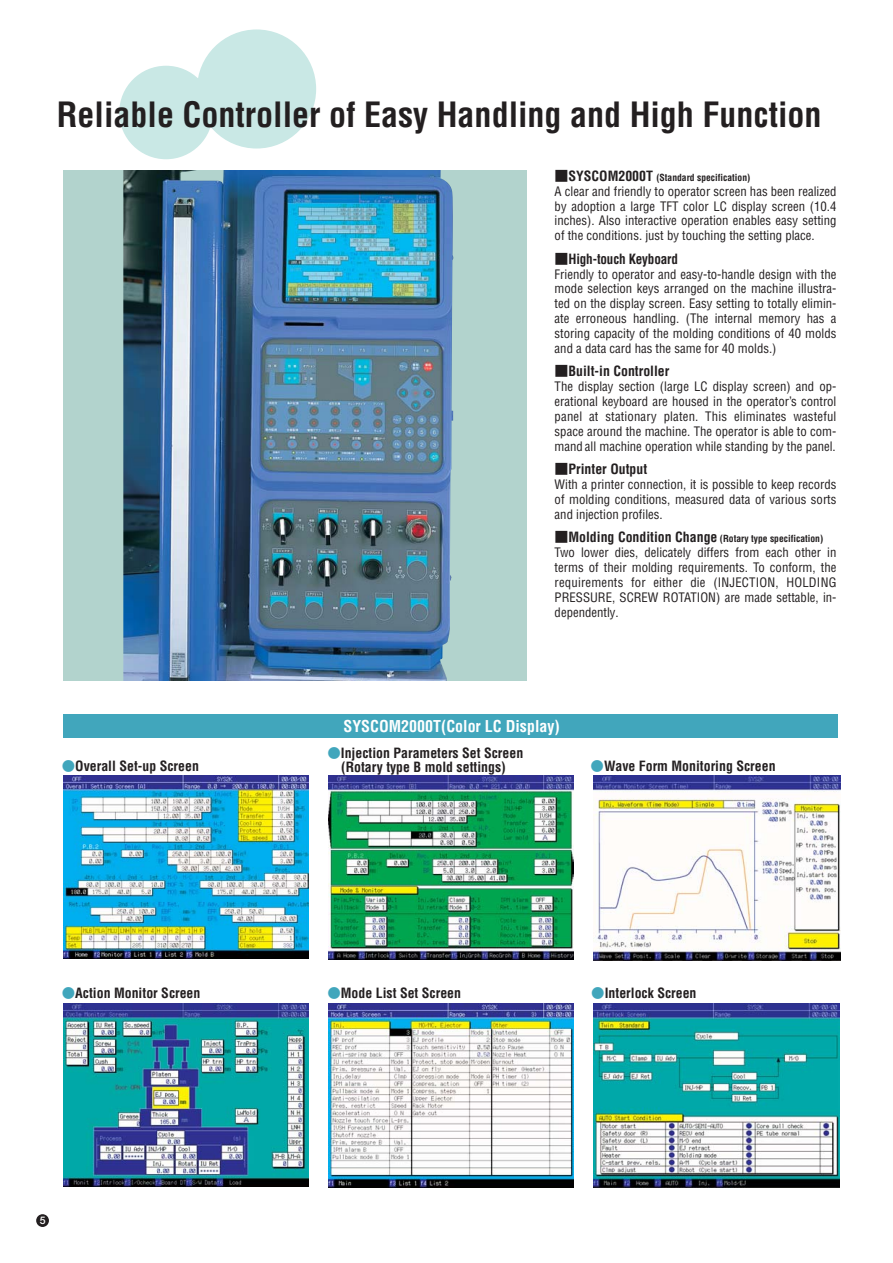
<style>
.page{position:relative;width:893px;height:1263px;background:#fff}
.page>*{position:absolute;margin:0;border:0;box-sizing:border-box;transform-origin:0 0}
.t1{font:700 condensed 34.05px "Helvetica";color:#231f20}
.t2{font:700 condensed 15.9px "Helvetica";color:#fff}
.t3{font:700 condensed 13.8px/13.8px "Helvetica";color:#231f20;text-align:center}
.t4{font:700 condensed 13.8px "Helvetica";color:#231f20;scale:.95 1}
.t5{font:condensed 12.75px/14.9px "Helvetica";color:#231f20;text-align:justify}
.t6{font:700 10.5px "Futo Go B101";color:#fff}
.t7{font:700 condensed 9.6px "Helvetica";color:#231f20}
.s1{font-family:"Futo Go B101";font-stretch:normal;font-size:13.8px}
.s2{font-size:13.8px}
.s3{font-family:"Futo Go B101";font-stretch:normal}
.s4{font-family:"Gothic MB101";font-stretch:normal;font-size:13.5px;color:#41a6bc}
</style>
<div class="page">
<div style="left:63px;top:714px;width:774px;height:24px;background:#41a6bc"></div>
<div style="left:64px;top:170px;width:463px;height:511px;background:#b2d3cd"></div>
<img style="left:123px;top:170px;width:330px;height:511px">
<img style="left:63px;top:775px;width:245px;height:184px">
<img style="left:328px;top:775px;width:246px;height:184px">
<img style="left:593px;top:776px;width:247px;height:184px">
<img style="left:593px;top:1004px;width:246px;height:184px">
<img style="left:328px;top:1004px;width:246px;height:184px">
<img style="left:63px;top:1004px;width:245px;height:183px">
<div style="left:119px;top:66px;width:94px;height:93px;background:#c9e8e5;border-radius:50%"></div>
<div style="left:197px;top:29px;width:119px;height:120px;background:#c9e8e5;border-radius:50%"></div>
<div style="left:36px;top:1214px;width:13px;height:13px;background:#231f20;border-radius:50%"></div>
<h1 class="t1" style="left:57px;top:102px;width:766px">Reliable Controller of Easy Handling and High Function</h1>
<p class="t7" style="left:554px;top:174px;width:197px"><span class="s1">■</span><span class="s2">SYSCOM2000T</span> (Standard specification)</p>
<p class="t5" style="left:554px;top:185px;width:283px">A clear and friendly to operator screen has been realized by adoption a large TFT color LC display screen (10.4 inches). Also interactive operation enables easy setting of the conditions. just by touching the setting place.</p>
<p class="t4" style="left:554px;top:253px;width:131px"><span class="s3">■</span>High-touch Keyboard</p>
<p class="t5" style="left:554px;top:268px;width:283px">Friendly to operator and easy-to-handle design with the mode selection keys arranged on the machine illustra&shy;ted on the display screen. Easy setting to totally elimin&shy;ate erroneous handling. (The internal memory has a storing capacity of the molding conditions of 40 molds and a data card has the same for 40 molds.)</p>
<p class="t3" style="left:554px;top:366px;width:116px"><span class="s3">■</span>Built-in Controller</p>
<p class="t5" style="left:554px;top:380px;width:283px">The display section (large LC display screen) and op&shy;erational keyboard are housed in the operator’s control panel at stationary platen. This eliminates wasteful space around the machine. The operator is able to com&shy;mand all machine operation while standing by the panel.</p>
<p class="t3" style="left:554px;top:463px;width:94px"><span class="s3">■</span>Printer Output</p>
<p class="t5" style="left:554px;top:478px;width:283px">With a printer connection, it is possible to keep records of molding conditions, measured data of various sorts and injection profiles.</p>
<p class="t7" style="left:554px;top:535px;width:270px"><span class="s1">■</span><span class="s2">Molding Condition Change</span> (Rotary type specification)</p>
<p class="t5" style="left:554px;top:546px;width:283px">Two lower dies, delicately differs from each other in terms of their molding requirements. To conform, the requirements for either die (INJECTION, HOLDING PRESSURE, SCREW ROTATION) are made settable, in&shy;dependently.</p>
<p class="t3" style="left:62px;top:760px;width:139px"><span class="s4">●</span>Overall Set-up Screen</p>
<p class="t3" style="left:62px;top:987px;width:140px"><span class="s4">●</span>Action Monitor Screen</p>
<p class="t2" style="left:343px;top:720px;width:218px">SYSCOM2000T(Color LC Display)</p>
<p class="t3" style="left:327px;top:747px;width:197px"><span class="s4">●</span>Injection Parameters Set Screen (Rotary type B mold settings)</p>
<p class="t3" style="left:590px;top:760px;width:186px"><span class="s4">●</span>Wave Form Monitoring Screen</p>
<p class="t3" style="left:327px;top:987px;width:135px"><span class="s4">●</span>Mode List Set Screen</p>
<p class="t3" style="left:591px;top:987px;width:107px"><span class="s4">●</span>Interlock Screen</p>
<p class="t6" style="left:40px;top:1216px;width:7px">5</p>
</div>
